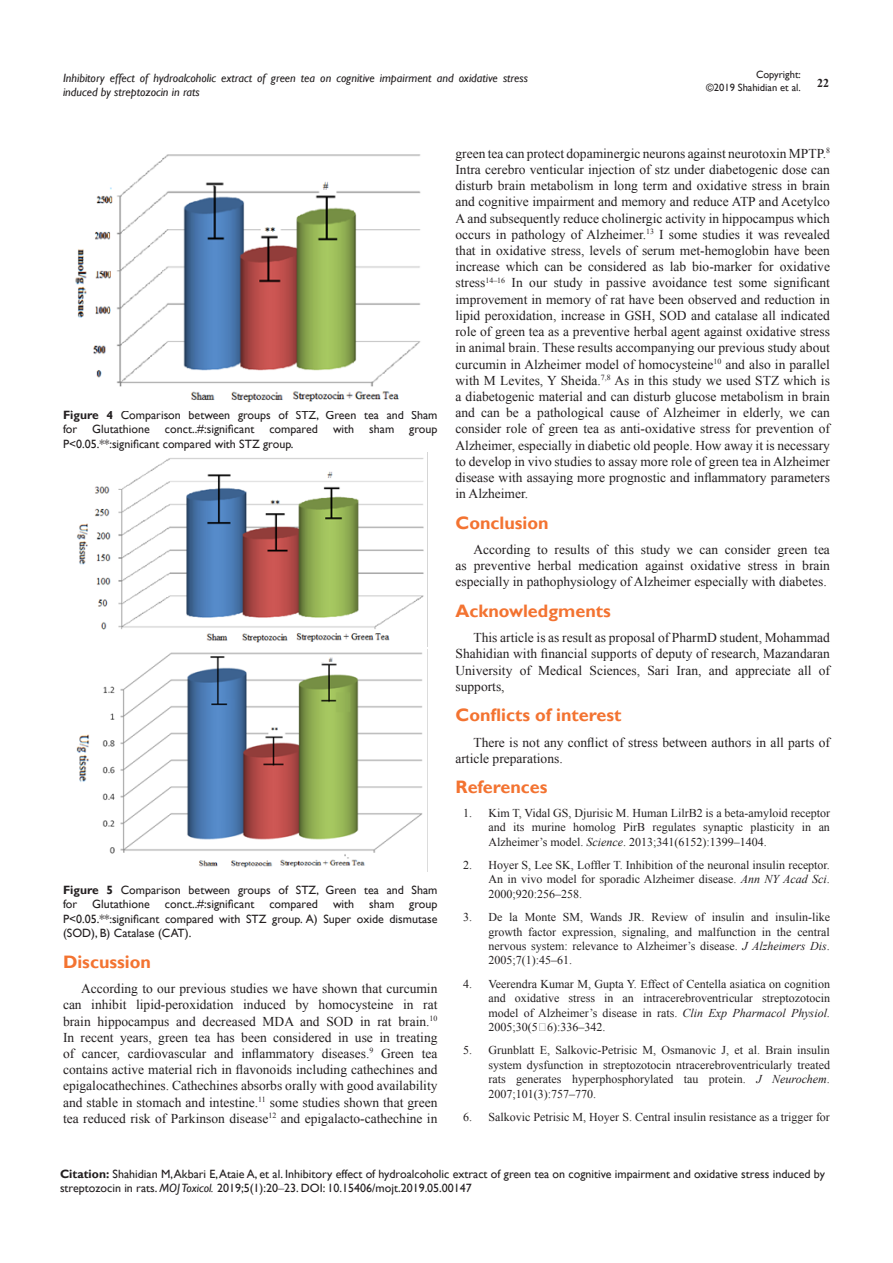
<style>
.page{position:relative;width:893px;height:1263px;background:#fff}
.page>*{position:absolute;margin:0;border:0;box-sizing:border-box;transform-origin:0 0}
.List_Paragraph{font:700 18px "Gill Sans";color:#f37331}
.t1{font:13.5px/16.2px "Times New Roman";color:#231f20;text-align:justify}
.t2{font:12px/14.4px "Times New Roman";color:#231f20;text-align:justify}
.Citation{font:12px/14.4px "Gill Sans";color:#231f20}
.t3{font:italic 12px/14.4px "Gill Sans";color:#231f20}
.t4{font:700 12px "Times New Roman";color:#231f20}
.t5{font:10.5px/12.6px "Gill Sans";color:#231f20;text-align:right}
.s1{font-weight:700}
.s2{font-style:italic}
.s3{font-family:"Times New Roman"}
</style>
<div class="page">
<img style="left:75px;top:154px;width:346px;height:249px">
<img style="left:77px;top:458px;width:347px;height:185px">
<img style="left:76px;top:652px;width:347px;height:216px">
<p class="t5" style="left:706px;top:69px;width:96px">Copyright:<br>©2019 Shahidian et al.</p>
<p class="t3" style="left:63px;top:71px;width:466px">Inhibitory effect of hydroalcoholic extract of green tea on cognitive impairment and oxidative stress induced by streptozocin in rats</p>
<p class="t4" style="left:817px;top:75px;width:13px">22</p>
<p class="Citation" style="left:63px;top:408px;width:376px"><span class="s1">Figure 4</span> Comparison between groups of STZ, Green tea and Sham for</p>
<p class="Citation" style="left:92px;top:422px;width:59px">Glutathione</p>
<p class="Citation" style="left:165px;top:422px;width:91px">conct..#:significant</p>
<p class="Citation" style="left:269px;top:422px;width:50px">compared</p>
<p class="Citation" style="left:333px;top:422px;width:23px">with</p>
<p class="Citation" style="left:369px;top:422px;width:26px">sham</p>
<p class="Citation" style="left:409px;top:422px;width:30px">group</p>
<p class="Citation" style="left:63px;top:437px;width:232px">P&lt;0.05.**:significant compared with STZ group.</p>
<p class="Citation" style="left:63px;top:883px;width:376px"><span class="s1">Figure 5</span> Comparison between groups of STZ, Green tea and Sham for</p>
<p class="Citation" style="left:92px;top:897px;width:59px">Glutathione</p>
<p class="Citation" style="left:165px;top:897px;width:91px">conct..#:significant</p>
<p class="Citation" style="left:269px;top:897px;width:50px">compared</p>
<p class="Citation" style="left:333px;top:897px;width:23px">with</p>
<p class="Citation" style="left:369px;top:897px;width:26px">sham</p>
<p class="Citation" style="left:63px;top:897px;width:376px;text-align:justify;text-indent:346px">group P&lt;0.05.**:significant compared with STZ group. A) Super oxide dismutase (SOD), B) Catalase (CAT).</p>
<p class="List_Paragraph" style="left:63px;top:951px;width:89px">Discussion</p>
<p class="t1" style="left:63px;top:980px;width:376px;text-indent:18px">According to our previous studies we have shown that curcumin can inhibit lipid-peroxidation induced by homocysteine in rat brain hippocampus and decreased MDA and SOD in rat brain.<sup>10<br></sup>In recent years, green tea has been considered in use in treating of cancer, cardiovascular and inflammatory diseases.<sup>9</sup> Green tea contains active material rich in flavonoids including cathechines and epigalocathechines. Cathechines absorbs orally with good availability and stable in stomach and intestine.<sup>11</sup> some studies shown that green tea reduced risk of Parkinson disease<sup>12</sup> and epigalacto-cathechine in</p>
<p class="t1" style="left:455px;top:145px;width:376px">green tea can protect dopaminergic neurons against neurotoxin MPTP.<sup>8<br></sup>Intra cerebro venticular injection of stz under diabetogenic dose can disturb brain metabolism in long term and oxidative stress in brain and cognitive impairment and memory and reduce ATP and Acetylco A and subsequently reduce cholinergic activity in hippocampus which occurs in pathology of Alzheimer.<sup>13</sup> I some studies it was revealed that in oxidative stress, levels of serum met-hemoglobin have been increase which can be considered as lab bio-marker for oxidative stress<sup>14–16</sup> In our study in passive avoidance test some significant improvement in memory of rat have been observed and reduction in lipid peroxidation, increase in GSH, SOD and catalase all indicated role of green tea as a preventive herbal agent against oxidative stress in animal brain. These results accompanying our previous study about curcumin in Alzheimer model of homocysteine<sup>10</sup> and also in parallel with M Levites, Y Sheida.<sup>7,8</sup> As in this study we used STZ which is a diabetogenic material and can disturb glucose metabolism in brain and can be a pathological cause of Alzheimer in elderly, we can consider role of green tea as anti-oxidative stress for prevention of Alzheimer, especially in diabetic old people. How away it is necessary to develop in vivo studies to assay more role of green tea in Alzheimer disease with assaying more prognostic and inflammatory parameters in Alzheimer.</p>
<p class="List_Paragraph" style="left:455px;top:512px;width:95px">Conclusion</p>
<p class="t1" style="left:455px;top:541px;width:376px;text-indent:18px">According to results of this study we can consider green tea as preventive herbal medication against oxidative stress in brain especially in pathophysiology of Alzheimer especially with diabetes.</p>
<p class="List_Paragraph" style="left:455px;top:600px;width:157px">Acknowledgments</p>
<p class="t1" style="left:455px;top:629px;width:376px;text-indent:18px">This article is as result as proposal of PharmD student, Mohammad Shahidian with financial supports of deputy of research, Mazandaran University of Medical Sciences, Sari Iran, and appreciate all of supports,</p>
<p class="List_Paragraph" style="left:455px;top:704px;width:168px">Conflicts of interest</p>
<p class="t1" style="left:455px;top:734px;width:376px;text-indent:18px">There is not any conflict of stress between authors in all parts of article preparations.</p>
<p class="List_Paragraph" style="left:455px;top:776px;width:94px">References</p>
<p class="t2" style="left:488px;top:805px;width:343px;text-indent:-26px">1. Kim T, Vidal GS, Djurisic M. Human LilrB2 is a beta-amyloid receptor and its murine homolog PirB regulates synaptic plasticity in an Alzheimer’s model. <span class="s2">Science</span>. 2013;341(6152):1399–1404.</p>
<p class="t2" style="left:488px;top:857px;width:343px;text-indent:-26px">2. Hoyer S, Lee SK, Loffler T. Inhibition of the neuronal insulin receptor.<br>An in vivo model for sporadic Alzheimer disease. <span class="s2">Ann NY Acad Sci</span>.<br>2000;920:256–258.</p>
<p class="t2" style="left:488px;top:910px;width:343px;text-indent:-26px">3. De la Monte SM, Wands JR. Review of insulin and insulin-like growth factor expression, signaling, and malfunction in the central nervous system: relevance to Alzheimer’s disease. <span class="s2">J Alzheimers Dis</span>.<br>2005;7(1):45–61.</p>
<p class="t2" style="left:488px;top:976px;width:343px;text-indent:-26px">4. Veerendra Kumar M, Gupta Y. Effect of Centella asiatica on cognition and oxidative stress in an intracerebroventricular streptozotocin model of Alzheimer’s disease in rats. <span class="s2">Clin Exp Pharmacol Physiol</span>.<br>2005;30(5‐6):336–342.</p>
<p class="t2" style="left:488px;top:1043px;width:343px;text-indent:-26px">5. Grunblatt E, Salkovic-Petrisic M, Osmanovic J, et al. Brain insulin system dysfunction in streptozotocin ntracerebroventricularly treated rats generates hyperphosphorylated tau protein. <span class="s2">J Neurochem</span>.<br>2007;101(3):757–770.</p>
<p class="t2" style="left:463px;top:1109px;width:368px">6. Salkovic Petrisic M, Hoyer S. Central insulin resistance as a trigger for</p>
<p class="Citation" style="left:60px;top:1167px;width:766px"><span class="s1">Citation:</span> Shahidian M, Akbari E, Ataie A, et al. Inhibitory effect of hydroalcoholic extract of green tea on cognitive impairment and oxidative stress induced by streptozocin in rats. <span class="s2">MOJ Toxicol.</span> 2019;5(1):20<span class="s3">‒</span>23. DOI: 10.15406/mojt.2019.05.00147</p>
</div>
